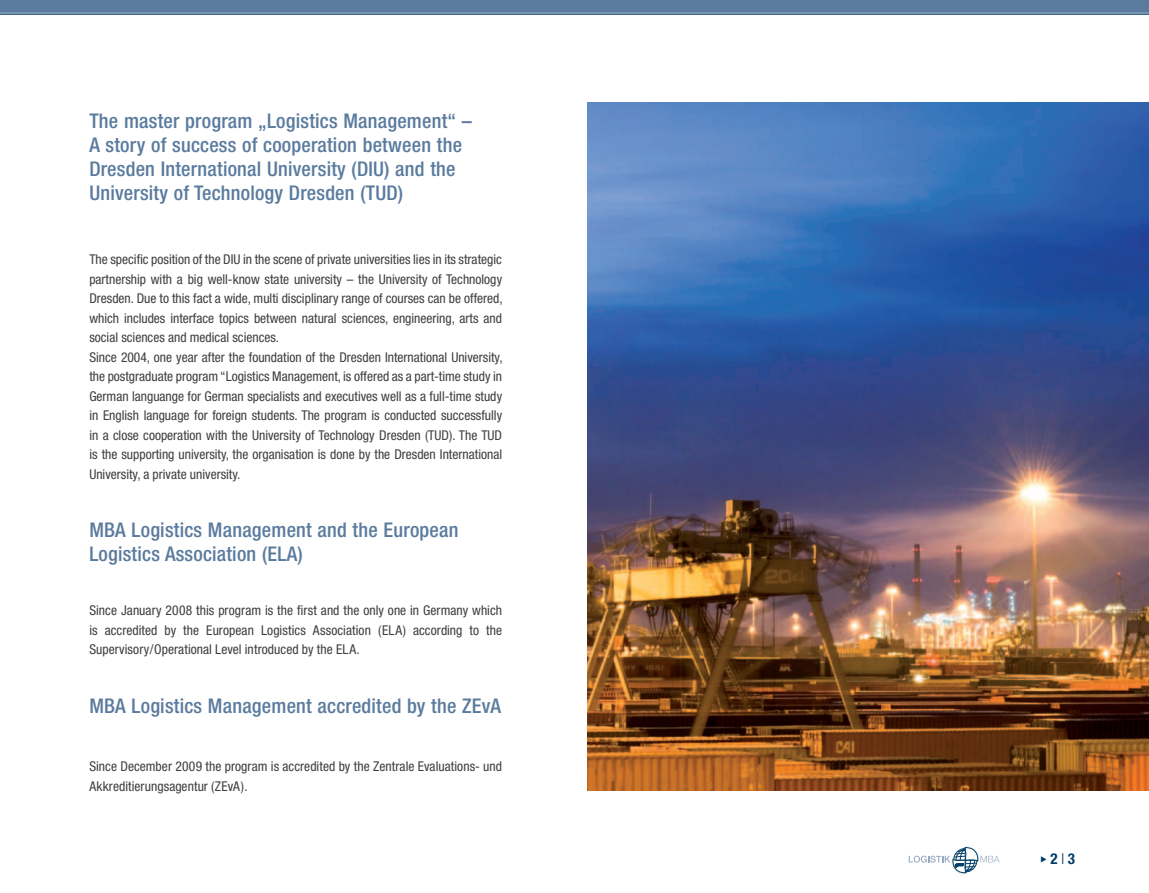
<style>
.page{position:relative;width:1149px;height:893px;background:#fff}
.page>*{position:absolute;margin:0;border:0;box-sizing:border-box;transform-origin:0 0}
.t1{font:500 condensed 20.25px/24.3px "Helvetica Neue";letter-spacing:.01em;color:#5a7b9e}
.t2{font:700 condensed 15px "Helvetica Neue";color:#003c66}
.t3{font:condensed 13.5px/19.5px "Helvetica Neue";color:#3e3e3f}
.s1{font-weight:300}
</style>
<div class="page">
<div style="left:0;top:0;width:1148px;height:13px;background:#5a7b9e"></div>
<hr style="left:0;top:12px;width:1148px;height:2px;background:#98a9c3">
<hr style="left:0;top:14px;width:1148px;height:1px;background:#003c66">
<svg style="left:908px;top:847px;width:91px;height:26px"></svg>
<img style="left:587px;top:102px;width:561px;height:689px">
<h1 class="t1" style="left:89px;top:108px;width:384px">The master program „Logistics Management“ – A story of success of cooperation between the Dresden International University (DIU) and the University of Technology Dresden (TUD)</h1>
<p class="t3" style="left:89px;top:249px;width:414px">The specific position of the DIU in the scene of private universities lies in its strategic partnership with a big well-know state university – the University of Technology Dresden. Due to this fact a wide, multi disciplinary range of courses can be offered, which includes interface topics between natural sciences, engineering, arts and social sciences and medical sciences.<br>Since 2004, one year after the foundation of the Dresden International University, the postgraduate program “Logistics Management, is offered as a part-time study in German languange for German specialists and executives well as a full-time study in English language for foreign students. The program is conducted successfully in a close cooperation with the University of Technology Dresden (TU D). The TU D is the supporting university, the organisation is done by the Dresden International University, a private university.</p>
<h1 class="t1" style="left:89px;top:517px;width:370px">MBA Logistics Management and the European<br>Logistics Association (ELA)</h1>
<p class="t3" style="left:89px;top:600px;width:414px;text-align:justify">Since January 2008 this program is the first and the only one in Germany which is accredited by the European Logistics Association (ELA) according to the Supervisory/Operational Level introduced by the ELA.</p>
<h1 class="t1" style="left:89px;top:693px;width:413px">MBA Logistics Management accredited by the ZEvA</h1>
<p class="t3" style="left:89px;top:756px;width:414px">Since December 2009 the program is accredited by the Zentrale Evaluations- und<br>Akkreditierungsagentur (ZEvA).</p>
<p class="t2" style="left:1040px;top:850px;width:36px">◆ 2 <span class="s1">I</span> 3</p>
</div>
